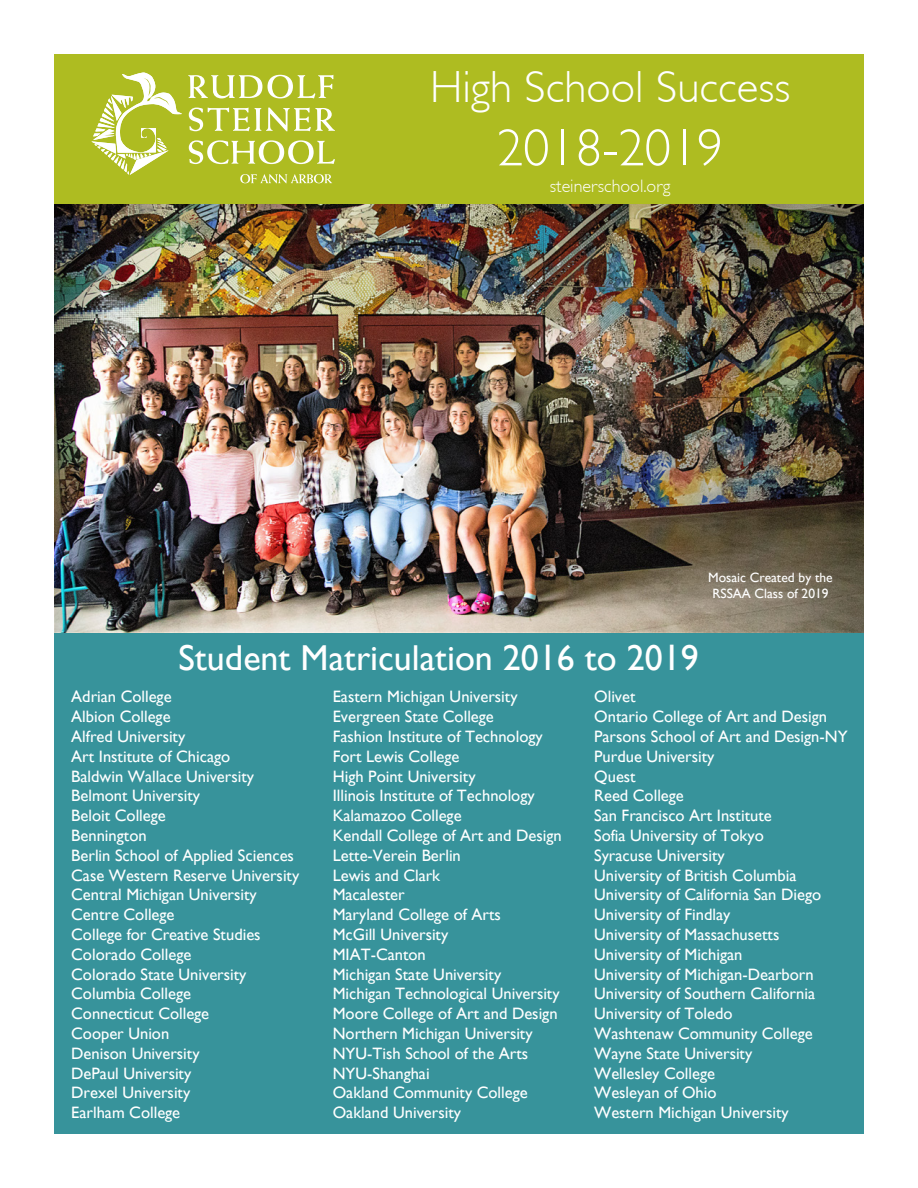
<style>
.page{position:relative;width:918px;height:1188px;background:#fff}
.page>*{position:absolute;margin:0;border:0;box-sizing:border-box;transform-origin:0 0}
.t1{font:300 52.5px "Gill Sans";color:#fff}
.t2{font:300 45px "Gill Sans";color:#fff}
.t3{font:36px "Gill Sans";color:#fff}
.t4{font:300 18px "Gill Sans";color:#fff}
.t5{font:16.5px "Gill Sans";color:#fff}
.t6{font:13.5px/16.2px "Gill Sans";color:#fff;text-align:center}
</style>
<div class="page">
<div style="left:356px;top:54px;width:508px;height:150px;background:#aebc21"></div>
<div style="left:54px;top:633px;width:810px;height:501px;background:#37939b"></div>
<div style="left:54px;top:54px;width:307px;height:150px;background:#aebc21"></div>
<svg style="left:92px;top:73px;width:90px;height:102px"></svg>
<svg style="left:188px;top:75px;width:74px;height:23px"></svg>
<svg style="left:268px;top:75px;width:65px;height:23px"></svg>
<svg style="left:189px;top:108px;width:146px;height:23px"></svg>
<svg style="left:189px;top:140px;width:146px;height:24px"></svg>
<svg style="left:240px;top:174px;width:92px;height:9px"></svg>
<img style="left:54px;top:204px;width:810px;height:429px">
<p class="t2" style="left:430px;top:62px;width:362px">High School Success</p>
<p class="t1" style="left:497px;top:118px;width:228px">2018-2019</p>
<p class="t4" style="left:550px;top:176px;width:122px">steinerschool.org</p>
<p class="t6" style="left:708px;top:569px;width:126px">Mosaic Created by the<br>RSSAA Class of 2019</p>
<p class="t3" style="left:178px;top:636px;width:522px">Student Matriculation 2016 to 2019</p>
<p class="t5" style="left:71px;top:687px;width:102px">Adrian College</p>
<p class="t5" style="left:71px;top:707px;width:101px">Albion College</p>
<p class="t5" style="left:71px;top:727px;width:116px">Alfred University</p>
<p class="t5" style="left:71px;top:747px;width:160px">Art Institute of Chicago</p>
<p class="t5" style="left:71px;top:766px;width:184px">Baldwin Wallace University</p>
<p class="t5" style="left:71px;top:786px;width:130px">Belmont University</p>
<p class="t5" style="left:71px;top:806px;width:96px">Beloit College</p>
<p class="t5" style="left:71px;top:826px;width:77px">Bennington</p>
<p class="t5" style="left:71px;top:846px;width:224px">Berlin School of Applied Sciences</p>
<p class="t5" style="left:71px;top:865px;width:230px">Case Western Reserve University</p>
<p class="t5" style="left:71px;top:885px;width:187px">Central Michigan University</p>
<p class="t5" style="left:71px;top:905px;width:105px">Centre College</p>
<p class="t5" style="left:71px;top:925px;width:191px">College for Creative Studies</p>
<p class="t5" style="left:71px;top:945px;width:122px">Colorado College</p>
<p class="t5" style="left:71px;top:964px;width:177px">Colorado State University</p>
<p class="t5" style="left:71px;top:984px;width:121px">Columbia College</p>
<p class="t5" style="left:71px;top:1004px;width:139px">Connecticut College</p>
<p class="t5" style="left:71px;top:1024px;width:100px">Cooper Union</p>
<p class="t5" style="left:71px;top:1044px;width:130px">Denison University</p>
<p class="t5" style="left:71px;top:1063px;width:122px">DePaul University</p>
<p class="t5" style="left:71px;top:1083px;width:121px">Drexel University</p>
<p class="t5" style="left:71px;top:1103px;width:110px">Earlham College</p>
<p class="t5" style="left:333px;top:687px;width:186px">Eastern Michigan University</p>
<p class="t5" style="left:333px;top:707px;width:163px">Evergreen State College</p>
<p class="t5" style="left:333px;top:727px;width:212px">Fashion Institute of Technology</p>
<p class="t5" style="left:333px;top:747px;width:128px">Fort Lewis College</p>
<p class="t5" style="left:333px;top:766px;width:144px">High Point University</p>
<p class="t5" style="left:333px;top:786px;width:203px">Illinois Institute of Technology</p>
<p class="t5" style="left:333px;top:806px;width:130px">Kalamazoo College</p>
<p class="t5" style="left:333px;top:826px;width:230px">Kendall College of Art and Design</p>
<p class="t5" style="left:333px;top:846px;width:130px">Lette-Verein Berlin</p>
<p class="t5" style="left:333px;top:865px;width:109px">Lewis and Clark</p>
<p class="t5" style="left:333px;top:885px;width:74px">Macalester</p>
<p class="t5" style="left:333px;top:905px;width:170px">Maryland College of Arts</p>
<p class="t5" style="left:333px;top:925px;width:117px">McGill University</p>
<p class="t5" style="left:333px;top:945px;width:95px">MIAT-Canton</p>
<p class="t5" style="left:333px;top:964px;width:170px">Michigan State University</p>
<p class="t5" style="left:333px;top:984px;width:228px">Michigan Technological University</p>
<p class="t5" style="left:333px;top:1004px;width:226px">Moore College of Art and Design</p>
<p class="t5" style="left:333px;top:1024px;width:201px">Northern Michigan University</p>
<p class="t5" style="left:333px;top:1044px;width:197px">NYU-Tish School of the Arts</p>
<p class="t5" style="left:333px;top:1063px;width:98px">NYU-Shanghai</p>
<p class="t5" style="left:333px;top:1083px;width:196px">Oakland Community College</p>
<p class="t5" style="left:333px;top:1103px;width:130px">Oakland University</p>
<p class="t5" style="left:594px;top:687px;width:43px">Olivet</p>
<p class="t5" style="left:594px;top:707px;width:234px">Ontario College of Art and Design</p>
<p class="t5" style="left:594px;top:727px;width:255px">Parsons School of Art and Design-NY</p>
<p class="t5" style="left:594px;top:747px;width:122px">Purdue University</p>
<p class="t5" style="left:594px;top:766px;width:43px">Quest</p>
<p class="t5" style="left:594px;top:786px;width:91px">Reed College</p>
<p class="t5" style="left:594px;top:806px;width:179px">San Francisco Art Institute</p>
<p class="t5" style="left:594px;top:826px;width:171px">Sofia University of Tokyo</p>
<p class="t5" style="left:594px;top:846px;width:132px">Syracuse University</p>
<p class="t5" style="left:594px;top:865px;width:204px">University of British Columbia</p>
<p class="t5" style="left:594px;top:885px;width:229px">University of California San Diego</p>
<p class="t5" style="left:594px;top:905px;width:138px">University of Findlay</p>
<p class="t5" style="left:594px;top:925px;width:187px">University of Massachusetts</p>
<p class="t5" style="left:594px;top:945px;width:150px">University of Michigan</p>
<p class="t5" style="left:594px;top:964px;width:221px">University of Michigan-Dearborn</p>
<p class="t5" style="left:594px;top:984px;width:222px">University of Southern California</p>
<p class="t5" style="left:594px;top:1004px;width:140px">University of Toledo</p>
<p class="t5" style="left:594px;top:1024px;width:220px">Washtenaw Community College</p>
<p class="t5" style="left:594px;top:1044px;width:160px">Wayne State University</p>
<p class="t5" style="left:594px;top:1063px;width:122px">Wellesley College</p>
<p class="t5" style="left:594px;top:1083px;width:124px">Wesleyan of Ohio</p>
<p class="t5" style="left:594px;top:1103px;width:196px">Western Michigan University</p>
</div>
